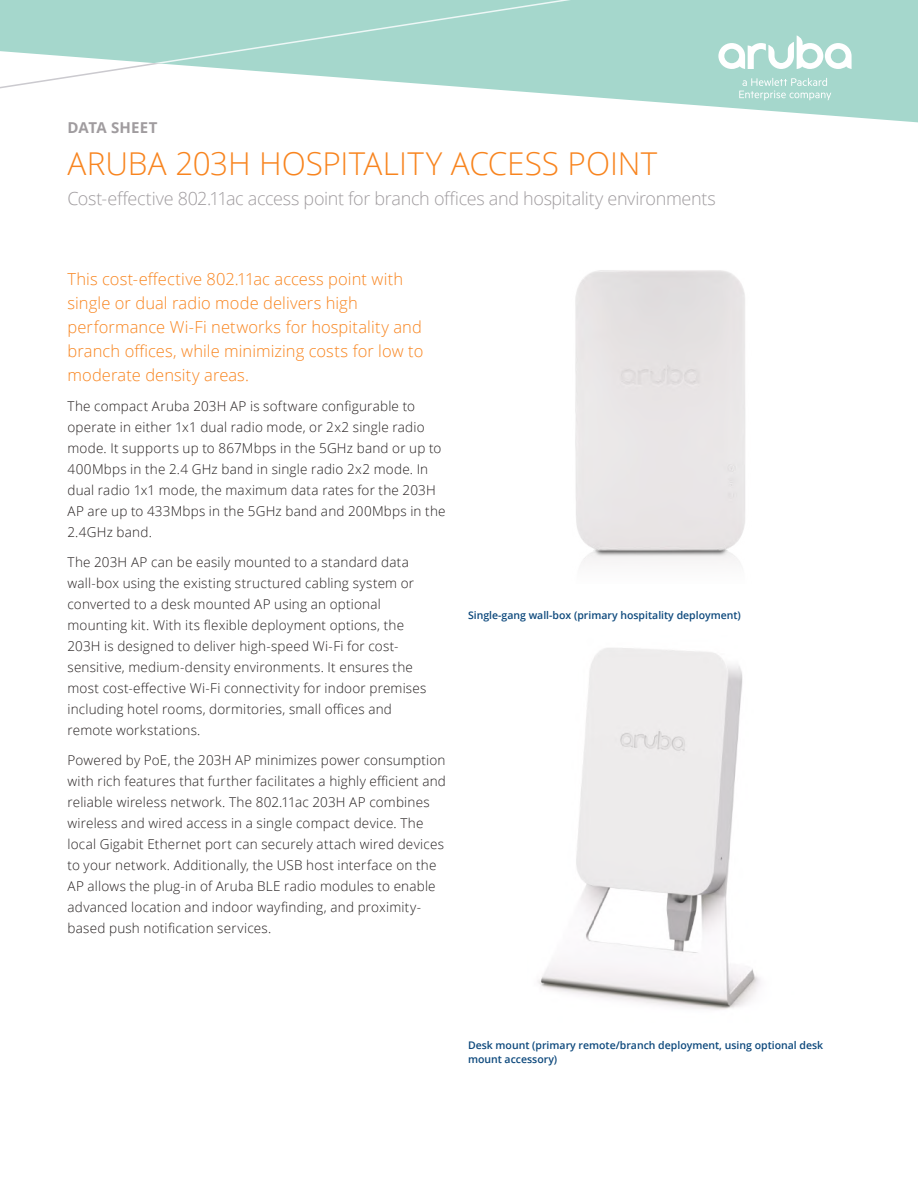
<style>
.page{position:relative;width:918px;height:1188px;background:#fff}
.page>*{position:absolute;margin:0;border:0;box-sizing:border-box;transform-origin:0 0}
.t1{font:300 31.5px "Open Sans";letter-spacing:-.005em;color:#f8841e}
.t2{font:300 18px "Open Sans";letter-spacing:-.02em;color:#a09c9f}
.t3{font:300 16.5px/24px "Open Sans";letter-spacing:.005em;color:#f8841e}
.t4{font:700 15px "Open Sans";letter-spacing:.01em;color:#a09c9f}
.t5{font:300 13.5px/21px "Open Sans";letter-spacing:.015em;color:#241f1f}
.t6{font:600 10.5px/13.5px "Open Sans";color:#0c487c}
</style>
<div class="page">
<svg style="left:0;top:0;width:918px;height:123px;fill:#a5d7cc"></svg>
<svg style="left:718px;top:35px;width:134px;height:65px"></svg>
<img style="left:538px;top:648px;width:222px;height:362px">
<p class="t4" style="left:67px;top:117px;width:92px">DATA SHEET</p>
<h1 class="t1" style="left:68px;top:142px;width:591px">ARUBA 203H HOSPITALITY ACCESS POINT</h1>
<h2 class="t2" style="left:68px;top:186px;width:650px">Cost-effective 802.11ac access point for branch offices and hospitality environments</h2>
<p class="t3" style="left:68px;top:267px;width:357px">This cost-effective 802.11ac access point with single or dual radio mode delivers high performance Wi-Fi networks for hospitality and branch offices, while minimizing costs for low to moderate density areas.</p>
<p class="t5" style="left:68px;top:395px;width:380px">The compact Aruba 203H AP is software configurable to operate in either 1x1 dual radio mode, or 2x2 single radio mode. It supports up to 867Mbps in the 5GHz band or up to 400Mbps in the 2.4 GHz band in single radio 2x2 mode. In dual radio 1x1 mode, the maximum data rates for the 203H AP are up to 433Mbps in the 5GHz band and 200Mbps in the 2.4GHz band.</p>
<p class="t5" style="left:68px;top:551px;width:360px">The 203H AP can be easily mounted to a standard data wall-box using the existing structured cabling system or converted to a desk mounted AP using an optional mounting kit. With its flexible deployment options, the 203H is designed to deliver high-speed Wi-Fi for cost&shy;sensitive, medium-density environments. It ensures the most cost-effective Wi-Fi connectivity for indoor premises including hotel rooms, dormitories, small offices and remote workstations.</p>
<p class="t5" style="left:68px;top:749px;width:380px">Powered by PoE, the 203H AP minimizes power consumption with rich features that further facilitates a highly efficient and reliable wireless network. The 802.11ac 203H AP combines wireless and wired access in a single compact device. The local Gigabit Ethernet port can securely attach wired devices to your network. Additionally, the USB host interface on the AP allows the plug-in of Aruba BLE radio modules to enable advanced location and indoor wayfinding, and proximity&shy;based push notification services.</p>
<p class="t6" style="left:468px;top:609px;width:274px">Single-gang wall-box (primary hospitality deployment)</p>
<p class="t6" style="left:468px;top:1038px;width:357px">Desk mount (primary remote/branch deployment, using optional desk mount accessory)</p>
</div>
